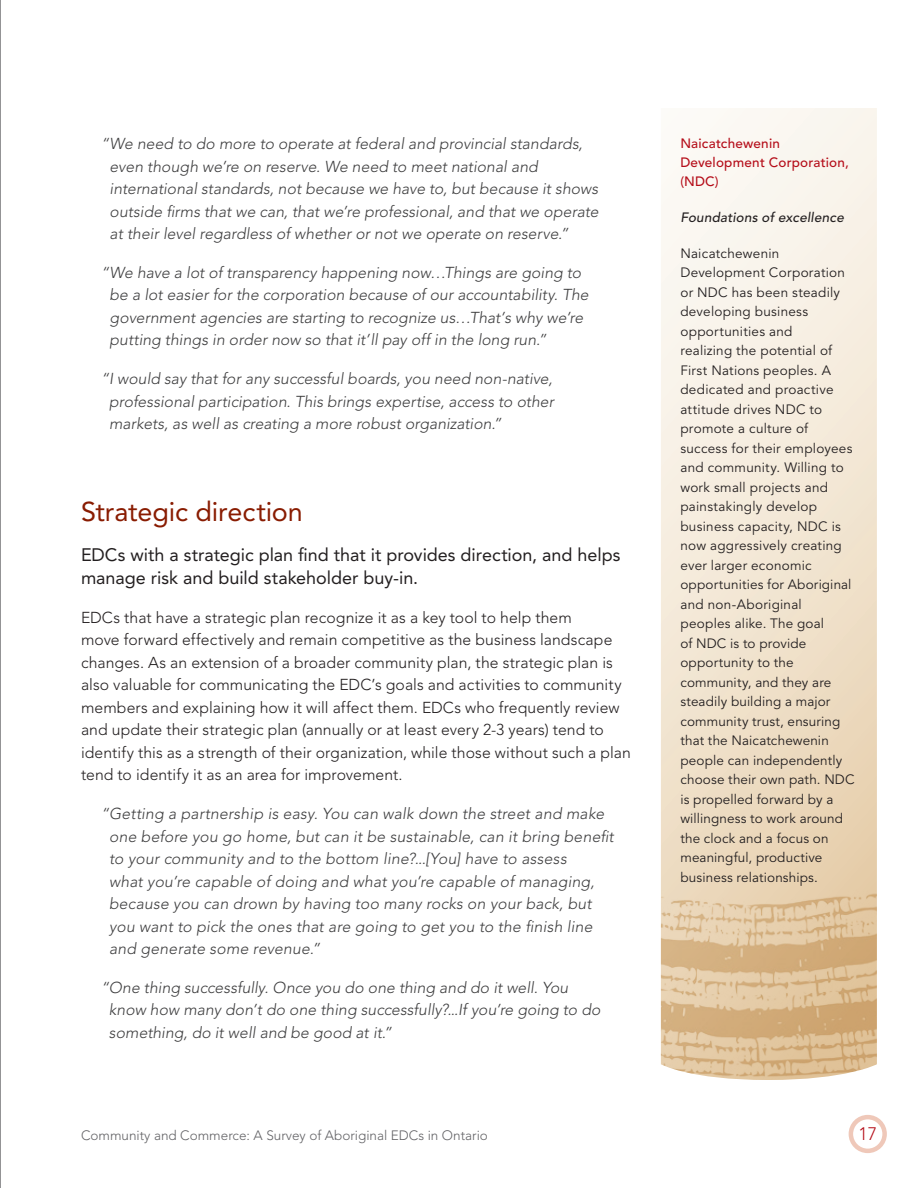
<style>
.page{position:relative;width:918px;height:1188px;background:#fff}
.page>*{position:absolute;margin:0;border:0;box-sizing:border-box;transform-origin:0 0}
.t1{font:27px "Avenir";letter-spacing:-.005em;color:#891c02}
.t2{font:18px/23.2px "Avenir";color:#231f20}
.t3{font:300 18px "Avenir";color:#b50e1a}
.t4{font:italic 300 15.75px/22.5px "Avenir";letter-spacing:.005em;color:#3e3e3f}
.t5{font:300 15.75px/22.5px "Avenir";letter-spacing:.005em;color:#231f20}
.t6{font:13.5px/19.5px "Avenir";letter-spacing:.015em;color:#231f20}
.t7{font:300 13.5px "Avenir";color:#636366}
.t8{font:500 13.5px/19.5px "Avenir";letter-spacing:.015em;color:#b50e1a}
.t9{font:italic 500 13.5px "Avenir";letter-spacing:.015em;color:#231f20}
</style>
<div class="page">
<div style="left:849px;top:1115px;width:38px;height:38px;border:4px solid #efc8b9;border-radius:50%"></div>
<svg style="left:661px;top:108px;width:216px;height:599px"></svg>
<img style="left:661px;top:707px;width:216px;height:373px">
<hr style="left:0;top:0;width:1px;height:1188px;background:#636366">
<p class="t4" style="left:110px;top:132px;width:491px;text-indent:-8px">“We need to do more to operate at federal and provincial standards, even though we’re on reserve. We need to meet national and international standards, not because we have to, but because it shows outside firms that we can, that we’re professional, and that we operate at their level regardless of whether or not we operate on reserve.”</p>
<p class="t4" style="left:110px;top:261px;width:480px;text-indent:-8px">“We have a lot of transparency happening now…Things are going to be a lot easier for the corporation because of our accountability. The government agencies are starting to recognize us…That’s why we’re putting things in order now so that it’ll pay off in the long run.”</p>
<p class="t4" style="left:109px;top:367px;width:446px;text-align:justify;text-indent:-8px">“I would say that for any successful boards, you need non-native, professional participation. This brings expertise, access to other markets, as well as creating a more robust organization.”</p>
<h1 class="t1" style="left:81px;top:496px;width:223px">Strategic direction</h1>
<p class="t2" style="left:81px;top:543px;width:541px">EDCs with a strategic plan find that it provides direction, and helps manage risk and build stakeholder buy-in.</p>
<p class="t5" style="left:81px;top:606px;width:551px">EDCs that have a strategic plan recognize it as a key tool to help them<br>move forward effectively and remain competitive as the business landscape changes. As an extension of a broader community plan, the strategic plan is also valuable for communicating the EDC’s goals and activities to community members and explaining how it will affect them. EDCs who frequently review and update their strategic plan (annually or at least every 2-3 years) tend to identify this as a strength of their organization, while those without such a plan tend to identify it as an area for improvement.</p>
<p class="t4" style="left:109px;top:802px;width:506px;text-indent:-8px">“Getting a partnership is easy. You can walk down the street and make one before you go home, but can it be sustainable, can it bring benefit to your community and to the bottom line?...[You] have to assess<br>what you’re capable of doing and what you’re capable of managing, because you can drown by having too many rocks on your back, but you want to pick the ones that are going to get you to the finish line and generate some revenue.”</p>
<p class="t4" style="left:109px;top:976px;width:493px;text-indent:-8px">“One thing successfully. Once you do one thing and do it well. You know how many don’t do one thing successfully?...If you’re going to do something, do it well and be good at it.”</p>
<p class="t8" style="left:680px;top:133px;width:170px">Naicatchewenin<br>Development Corporation, (NDC)</p>
<p class="t9" style="left:680px;top:210px;width:165px">Foundations of excellence</p>
<p class="t6" style="left:680px;top:244px;width:176px">Naicatchewenin<br>Development Corporation or NDC has been steadily developing business opportunities and<br>realizing the potential of<br>First Nations peoples. A dedicated and proactive attitude drives NDC to promote a culture of success for their employees and community. Willing to work small projects and painstakingly develop business capacity, NDC is now aggressively creating ever larger economic opportunities for Aboriginal and non-Aboriginal peoples alike. The goal<br>of NDC is to provide opportunity to the community, and they are steadily building a major community trust, ensuring that the Naicatchewenin people can independently choose their own path. NDC is propelled forward by a willingness to work around the clock and a focus on meaningful, productive business relationships.</p>
<p class="t7" style="left:81px;top:1127px;width:408px">Community and Commerce: A Survey of Aboriginal EDCs in Ontario</p>
<p class="t3" style="left:858px;top:1124px;width:20px">17</p>
</div>
